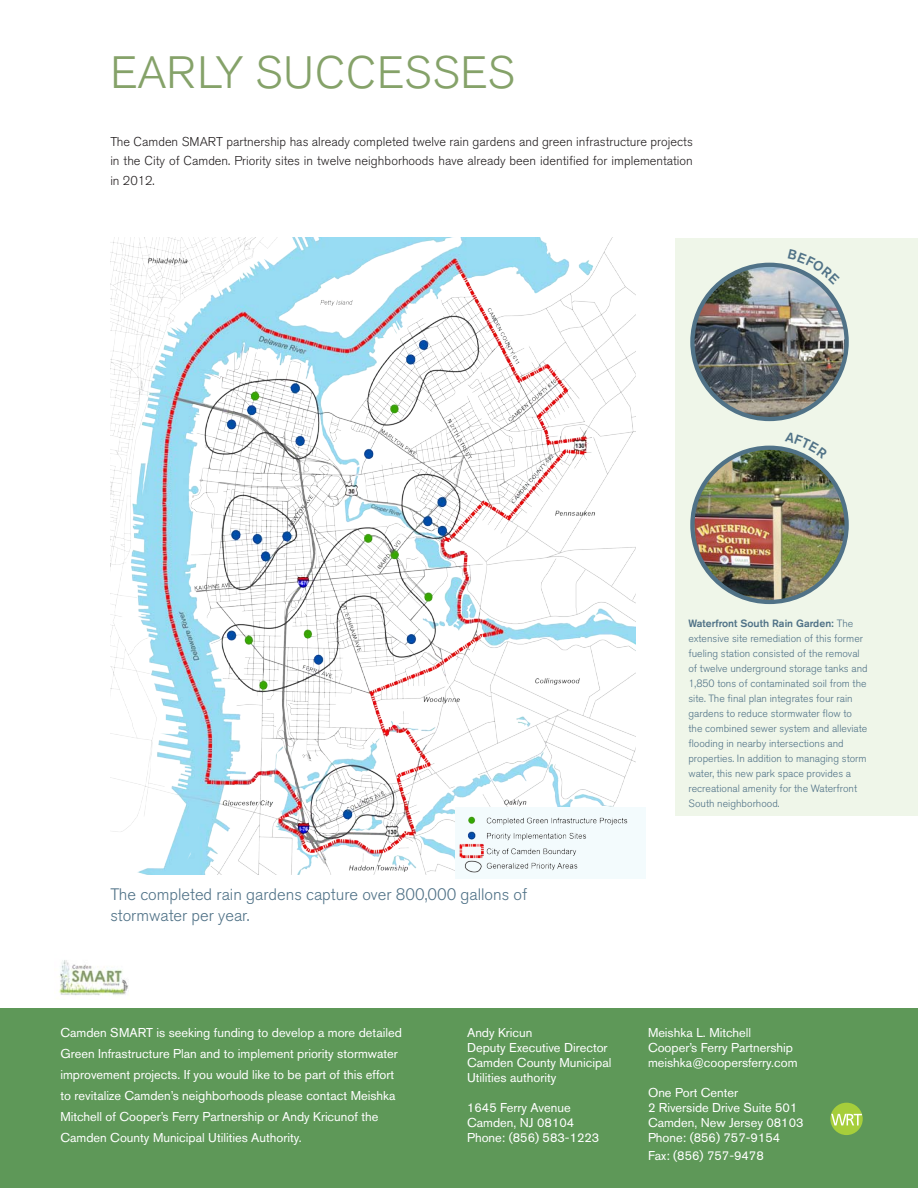
<style>
.page{position:relative;width:918px;height:1188px;background:#fff}
.page>*{position:absolute;margin:0;border:0;box-sizing:border-box;transform-origin:0 0}
.t1{font:300 45px "Akzidenz Grotesk BE";letter-spacing:.02em;color:#85a269}
.Body_Text{font:300 16.5px/21px "Akzidenz Grotesk BE";color:#507287}
.Sud_Head_2{font:12.75px/21px "Akzidenz Grotesk BE";color:#fff}
.Body_Text-2{font:12.75px/15px "Akzidenz Grotesk BE";color:#fff}
.Body_Text-3{font:300 12.75px/19.5px "Akzidenz Grotesk BE";color:#231f20;text-align:justify}
.Body_Text-4{font:300 10.5px/15px "Akzidenz Grotesk BE";color:#507287}
.s1{font-weight:500}
</style>
<div class="page">
<div style="left:675px;top:238px;width:243px;height:578px;background:#eff6e9"></div>
<div style="left:0;top:1009px;width:918px;height:179px;background:#5e9858"></div>
<img style="left:110px;top:238px;width:526px;height:637px">
<div style="left:455px;top:808px;width:191px;height:71px;background:#f3fbfd"></div>
<img style="left:459px;top:816px;width:169px;height:57px">
<div style="left:830px;top:1103px;width:33px;height:32px;background:#a6ce3b;border-radius:50%"></div>
<svg style="left:831px;top:1114px;width:31px;height:11px"></svg>
<img style="left:692px;top:265px;width:155px;height:154px;border-radius:77px">
<div style="left:690px;top:263px;width:159px;height:158px;border:4px solid #507287;border-radius:50%"></div>
<img style="left:692px;top:448px;width:155px;height:154px;border-radius:77px">
<div style="left:690px;top:446px;width:159px;height:158px;border:4px solid #507287;border-radius:50%"></div>
<img style="left:59px;top:960px;width:70px;height:35px">
<svg style="left:785px;top:447px;width:29px;height:12px"></svg>
<svg style="left:788px;top:265px;width:36px;height:19px"></svg>
<p class="t1" style="left:110px;top:47px;width:406px">EARLY SUCCESSES</p>
<p class="Body_Text-3" style="left:110px;top:132px;width:584px">The Camden SMART partnership has already completed twelve rain gardens and green infrastructure projects in the City of Camden. Priority sites in twelve neighborhoods have already been identified for implementation in 2012.</p>
<p class="Body_Text" style="left:110px;top:884px;width:419px">The completed rain gardens capture over 800,000 gallons of stormwater per year.</p>
<p class="Body_Text-4" style="left:688px;top:616px;width:181px"><span class="s1">Waterfront South Rain Garden:</span> The extensive site remediation of this former fueling station consisted of the removal of twelve underground storage tanks and 1,850 tons of contaminated soil from the site. The final plan integrates four rain gardens to reduce stormwater flow to the combined sewer system and alleviate flooding in nearby intersections and properties. In addition to managing storm water, this new park space provides a recreational amenity for the Waterfront South neighborhood.</p>
<p class="Sud_Head_2" style="left:60px;top:1022px;width:343px">Camden SMART is seeking funding to develop a more detailed Green Infrastructure Plan and to implement priority stormwater improvement projects. If you would like to be part of this effort to revitalize Camden’s neighborhoods please contact Meishka Mitchell of Cooper’s Ferry Partnership or Andy Kricunof the Camden County Municipal Utilities Authority.</p>
<p class="Body_Text-2" style="left:648px;top:1025px;width:105px">Meishka L. Mitchell</p>
<p class="Body_Text-2" style="left:467px;top:1025px;width:67px">Andy Kricun</p>
<p class="Body_Text-2" style="left:467px;top:1040px;width:142px">Deputy Executive Director</p>
<p class="Body_Text-2" style="left:467px;top:1055px;width:146px">Camden County Municipal<br>Utilities authority</p>
<p class="Body_Text-2" style="left:467px;top:1100px;width:105px">1645 Ferry Avenue</p>
<p class="Body_Text-2" style="left:467px;top:1115px;width:109px">Camden, NJ 08104</p>
<p class="Body_Text-2" style="left:467px;top:1130px;width:134px">Phone: (856) 583-1223</p>
<p class="Body_Text-2" style="left:648px;top:1040px;width:146px">Cooper’s Ferry Partnership</p>
<p class="Body_Text-2" style="left:648px;top:1055px;width:151px">meishka@coopersferry.com</p>
<p class="Body_Text-2" style="left:648px;top:1085px;width:92px">One Port Center</p>
<p class="Body_Text-2" style="left:648px;top:1100px;width:151px">2 Riverside Drive Suite 501</p>
<p class="Body_Text-2" style="left:648px;top:1115px;width:157px">Camden, New Jersey 08103</p>
<p class="Body_Text-2" style="left:648px;top:1130px;width:134px">Phone: (856) 757-9154</p>
<p class="Body_Text-2" style="left:648px;top:1148px;width:117px">Fax: (856) 757-9478</p>
</div>
